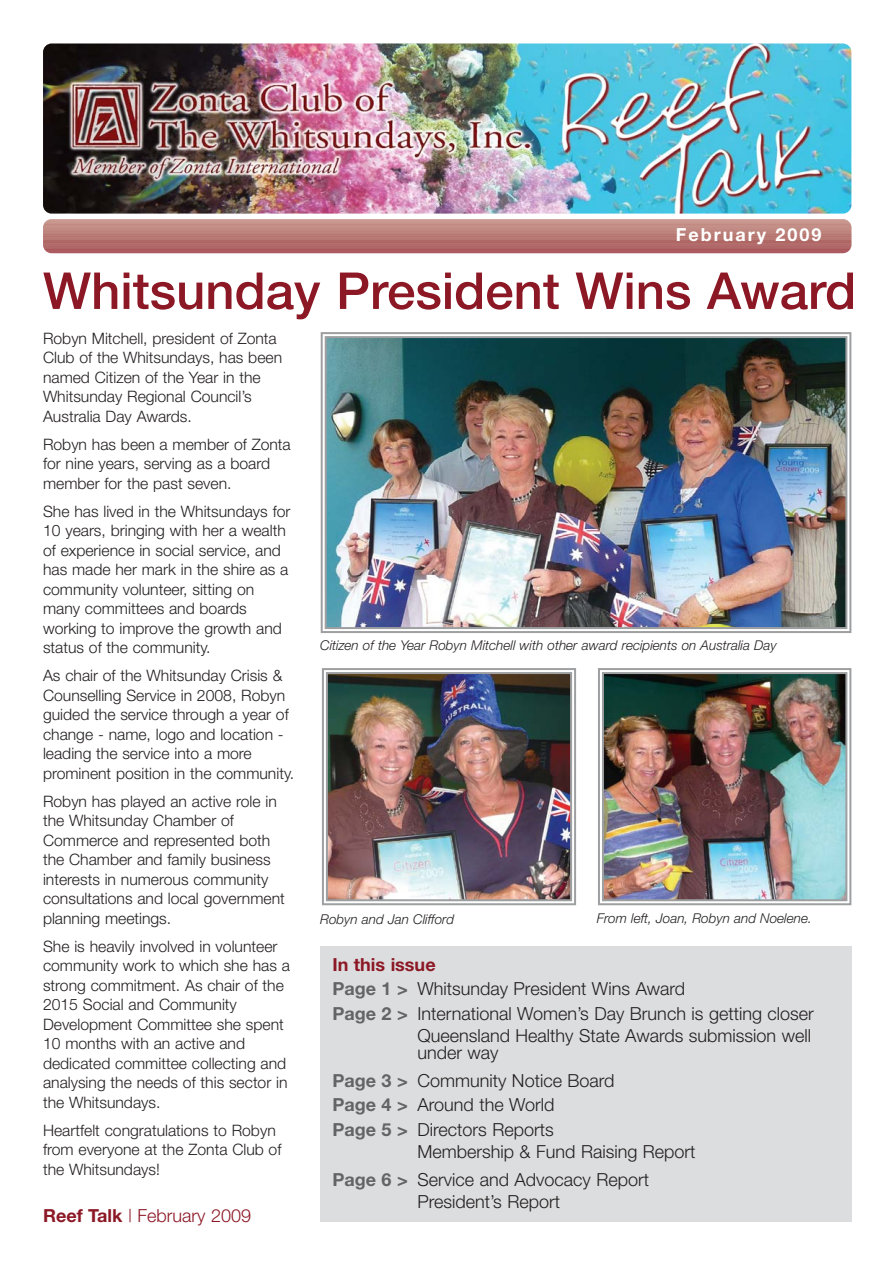
<style>
.page{position:relative;width:894px;height:1266px;background:#fff}
.page>*{position:absolute;margin:0;border:0;box-sizing:border-box;transform-origin:0 0}
.t1{font:500 51px "Helvetica Neue";color:#8c1825}
.t2{font:300 18px/24.8px "Helvetica Neue";color:#231f20}
.t3{font:300 18px "Helvetica Neue";color:#8c1825}
.t4{font:700 18px "Helvetica Neue";letter-spacing:.11em;color:#fff}
.t5{font:300 15.75px/19.5px "Helvetica Neue";color:#231f20}
.t6{font:italic 300 13.5px "Helvetica Neue";color:#231f20}
.s1{font-weight:700}
.s2{font-weight:700;color:#8c1825}
.s3{font-weight:700;color:#636466}
</style>
<div class="page">
<img style="left:43px;top:43px;width:809px;height:1179px">
<p class="t4" style="left:675px;top:228px;width:147px">February 2009</p>
<h1 class="t1" style="left:43px;top:272px;width:814px">Whitsunday President Wins Award</h1>
<p class="t5" style="left:43px;top:330px;width:240px">Robyn Mitchell, president of Zonta<br>Club of the Whitsundays, has been named Citizen of the Year in the<br>Whitsunday Regional Council’s<br>Australia Day Awards.</p>
<p class="t5" style="left:43px;top:436px;width:249px">Robyn has been a member of Zonta for nine years, serving as a board member for the past seven.</p>
<p class="t5" style="left:43px;top:503px;width:249px">She has lived in the Whitsundays for<br>10 years, bringing with her a wealth of experience in social service, and has made her mark in the shire as a community volunteer, sitting on many committees and boards working to improve the growth and status of the community.</p>
<p class="t5" style="left:43px;top:667px;width:253px">As chair of the Whitsunday Crisis &amp; Counselling Service in 2008, Robyn guided the service through a year of change - name, logo and location - leading the service into a more prominent position in the community.</p>
<p class="t5" style="left:43px;top:793px;width:243px">Robyn has played an active role in the Whitsunday Chamber of<br>Commerce and represented both the Chamber and family business interests in numerous community consultations and local government planning meetings.</p>
<p class="t5" style="left:43px;top:938px;width:248px">She is heavily involved in volunteer community work to which she has a strong commitment. As chair of the<br>2015 Social and Community<br>Development Committee she spent<br>10 months with an active and dedicated committee collecting and analysing the needs of this sector in the Whitsundays.</p>
<p class="t5" style="left:43px;top:1122px;width:240px">Heartfelt congratulations to Robyn from everyone at the Zonta Club of the Whitsundays!</p>
<p class="t3" style="left:43px;top:1209px;width:209px"><span class="s1">Reef Talk</span> | February 2009</p>
<p class="t6" style="left:320px;top:640px;width:458px">Citizen of the Year Robyn Mitchell with other award recipients on Australia Day</p>
<p class="t6" style="left:320px;top:914px;width:135px">Robyn and Jan Clifford</p>
<p class="t6" style="left:596px;top:914px;width:216px">From left, Joan, Robyn and Noelene.</p>
<p class="t2" style="left:332px;top:953px;width:483px"><span class="s2">In this issue<br></span><span class="s3">Page 1 &gt;</span> Whitsunday President Wins Award<br><span class="s3">Page 2 &gt;</span> International Women’s Day Brunch is getting closer</p>
<p class="t2" style="left:417px;top:1029px;width:395px;line-height:16.5px">Queensland Healthy State Awards submission well under way</p>
<p class="t2" style="left:332px;top:1069px;width:284px"><span class="s3">Page 3 &gt;</span> Community Notice Board<br><span class="s3">Page 4 &gt;</span> Around the World<br><span class="s3">Page 5 &gt;</span> Directors Reports</p>
<p class="t2" style="left:332px;top:1139px;width:365px;line-height:28px;text-indent:85px">Membership &amp; Fund Raising Report<br><span class="s3">Page 6 &gt;</span> Service and Advocacy Report</p>
<p class="t2" style="left:417px;top:1191px;width:144px">President’s Report</p>
</div>
